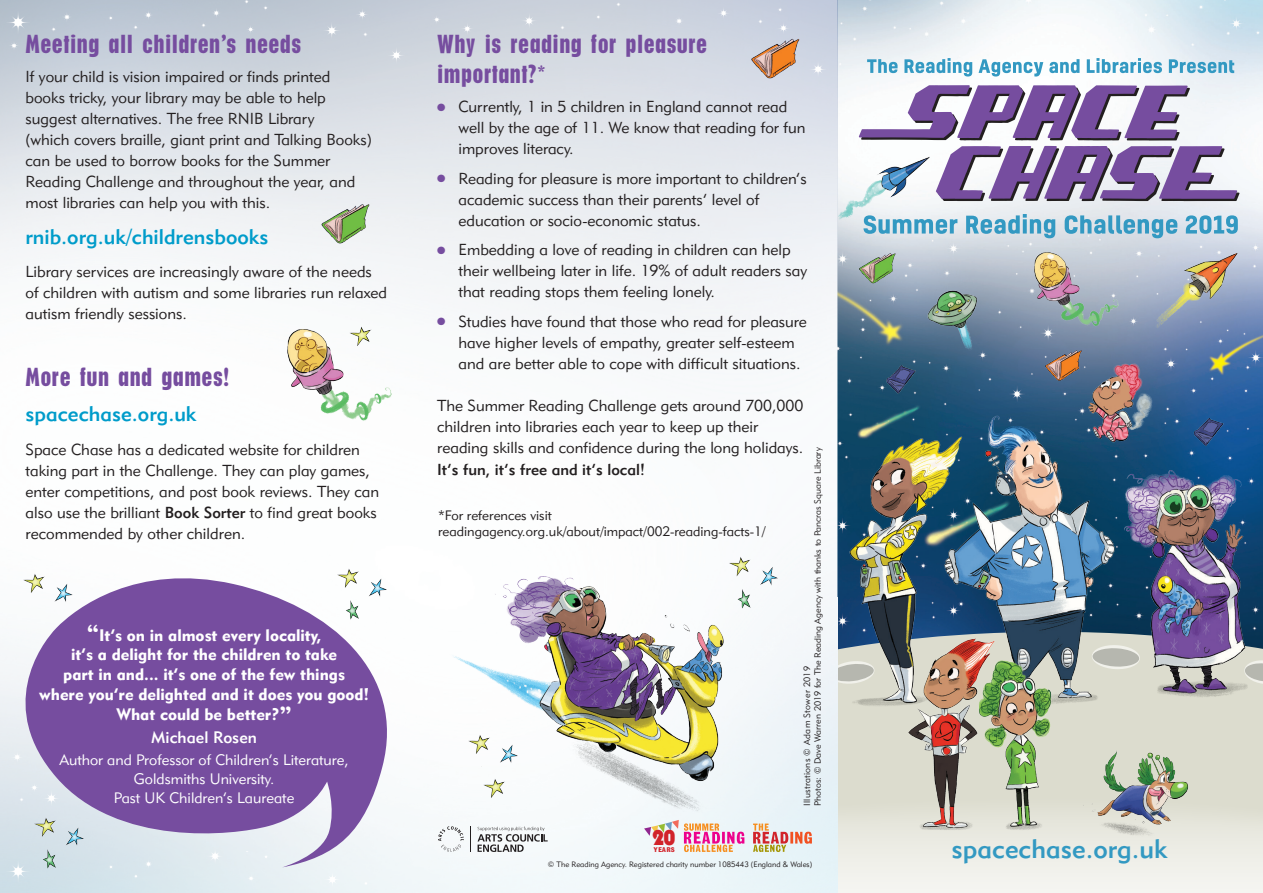
<style>
.page{position:relative;width:1263px;height:893px;background:#fff}
.page>*{position:absolute;margin:0;border:0;box-sizing:border-box;transform-origin:0 0}
.t1{font:26.55px "Geometric 415 BT Medium A";color:#3399c2}
.t2{font:700 condensed 24px/30px "Placard";letter-spacing:.03em;color:#764d9f}
.t3{font:22.35px "Bauhaus 93";color:#d1232a}
.t4{font:21px "Geometric 415 BT Medium A";color:#009cca}
.t5{font:16.5px/19.8px "Geometric 415 BT Black A";color:#fff;text-align:center}
.t6{font:16.5px "Geometric 415 BT Medium A";color:#fff}
.t7{font:15.75px/21px "Geometric 415 BT Lite A";color:#231f20}
.t8{font:15.75px "Geometric 415 BT Medium A";color:#231f20}
.t9{font:15px/18.8px "Geometric 415 BT Lite A";color:#fff;text-align:center}
.t10{font:13.5px/16.2px "Geometric 415 BT Lite A";color:#231f20}
.t11{font:9px/10.8px "Geometric 415 BT Lite A";color:#231f20}
.t12{font:7.8px "Geometric 415 BT Lite A";color:#231f20}
.t13{font:700 6.45px "Headline";color:#d1232a;scale:1.15 1}
.s1{font-family:"Geometric 415 BT Medium A"}
.s2{font-family:"A Bee Zee";font-size:30px}
.s3{color:#764d9f}
</style>
<div class="page">
<img style="left:0;top:0;width:1263px;height:893px">
<div style="left:838px;top:632px;width:425px;height:161px;background:#dcdcce"></div>
<svg style="left:838px;top:793px;width:425px;height:100px;fill:#f1f1eb"></svg>
<svg style="left:1247px;top:659px;width:16px;height:26px"></svg>
<div style="left:595px;top:598px;width:243px;height:295px;background:#edf4f8"></div>
<img style="left:1054px;top:742px;width:159px;height:125px">
<img style="left:938px;top:388px;width:181px;height:351px">
<img style="left:835px;top:407px;width:133px;height:319px">
<img style="left:1114px;top:406px;width:133px;height:319px">
<img style="left:1050px;top:341px;width:133px;height:110px">
<img style="left:899px;top:624px;width:163px;height:234px">
<svg style="left:859px;top:85px;width:380px;height:116px"></svg>
<svg style="left:863px;top:209px;width:94px;height:25px;background:#91c4d9"></svg>
<svg style="left:966px;top:214px;width:89px;height:24px;background:#97c5d9"></svg>
<svg style="left:1065px;top:215px;width:112px;height:23px;background:#94c2d7"></svg>
<svg style="left:1186px;top:215px;width:52px;height:19px"></svg>
<svg style="left:867px;top:59px;width:30px;height:14px"></svg>
<svg style="left:904px;top:58px;width:68px;height:19px"></svg>
<svg style="left:978px;top:59px;width:65px;height:18px"></svg>
<svg style="left:1049px;top:59px;width:30px;height:14px"></svg>
<svg style="left:1087px;top:58px;width:75px;height:15px"></svg>
<svg style="left:1169px;top:59px;width:65px;height:14px"></svg>
<img style="left:921px;top:284px;width:65px;height:79px">
<img style="left:1026px;top:249px;width:109px;height:88px">
<img style="left:1015px;top:335px;width:107px;height:53px">
<img style="left:838px;top:238px;width:106px;height:67px">
<img style="left:1144px;top:244px;width:102px;height:92px">
<img style="left:1144px;top:406px;width:102px;height:56px">
<img style="left:836px;top:353px;width:102px;height:57px">
<img style="left:825px;top:151px;width:107px;height:70px">
<img style="left:0;top:0;width:819px;height:40px">
<img style="left:0;top:851px;width:412px;height:38px">
<img style="left:345px;top:0;width:71px;height:78px">
<div style="left:182px;top:0;width:41px;height:37px;background:#bdc7d3"></div>
<img style="left:767px;top:12px;width:71px;height:80px">
<img style="left:45px;top:5px;width:29px;height:37px">
<img style="left:5px;top:33px;width:16px;height:37px">
<img style="left:670px;top:9px;width:16px;height:37px">
<svg style="left:0;top:562px;width:407px;height:305px;fill:#764d9f"></svg>
<svg style="left:438px;top:826px;width:26px;height:26px"></svg>
<svg style="left:471px;top:840px;width:77px;height:12px"></svg>
<svg style="left:753px;top:831px;width:59px;height:21px"></svg>
<svg style="left:683px;top:840px;width:61px;height:12px"></svg>
<img style="left:712px;top:18px;width:108px;height:74px">
<img style="left:293px;top:185px;width:98px;height:69px">
<img style="left:275px;top:321px;width:142px;height:115px">
<img style="left:14px;top:564px;width:66px;height:41px">
<img style="left:26px;top:808px;width:72px;height:63px">
<img style="left:328px;top:559px;width:64px;height:63px">
<img style="left:340px;top:317px;width:35px;height:41px">
<div style="left:164px;top:841px;width:71px;height:38px;background:#e0ebef"></div>
<img style="left:446px;top:555px;width:324px;height:285px">
<img style="left:459px;top:725px;width:62px;height:41px">
<img style="left:720px;top:547px;width:64px;height:64px">
<img style="left:474px;top:769px;width:34px;height:41px">
<h2 class="t2" style="left:26px;top:29px;width:277px">Meeting all children’s needs</h2>
<p class="t7" style="left:26px;top:66px;width:348px">If your child is vision impaired or finds printed books tricky, your library may be able to help suggest alternatives. The free RNIB Library<br>(which covers braille, giant print and Talking Books) can be used to borrow books for the Summer Reading Challenge and throughout the year, and most libraries can help you with this.</p>
<h3 class="t4" style="left:26px;top:223px;width:244px">rnib.org.uk/childrensbooks</h3>
<p class="t7" style="left:26px;top:261px;width:363px">Library services are increasingly aware of the needs of children with autism and some libraries run relaxed autism friendly sessions.</p>
<h2 class="t2" style="left:26px;top:362px;width:205px">More fun and games!</h2>
<h3 class="t4" style="left:26px;top:401px;width:172px">spacechase.org.uk</h3>
<p class="t7" style="left:26px;top:438px;width:355px">Space Chase has a dedicated website for children taking part in the Challenge. They can play games, enter competitions, and post book reviews. They can also use the brilliant <span class="s1">Book Sorter</span> to find great books recommended by other children.</p>
<p class="t5" style="left:39px;top:625px;width:331px"><span class="s2">“</span>It’s on in almost every locality,<br>it’s a delight for the children to take<br>part in and... it’s one of the few things where you’re delighted and it does you good!<br>What could be better?<span class="s2">”</span></p>
<p class="t6" style="left:151px;top:727px;width:107px">Michael Rosen</p>
<p class="t9" style="left:59px;top:750px;width:291px">Author and Professor of Children’s Literature,<br>Goldsmiths University.<br>Past UK Children’s Laureate</p>
<h2 class="t2" style="left:437px;top:29px;width:271px">Why is reading for pleasure important?<sup>*</sup></h2>
<p class="t7" style="left:458px;top:96px;width:348px;text-indent:-21px"><span class="s3">●</span> Currently, 1 in 5 children in England cannot read well by the age of 11. We know that reading for fun improves literacy.</p>
<p class="t7" style="left:458px;top:168px;width:350px;text-indent:-21px"><span class="s3">●</span> Reading for pleasure is more important to children’s academic success than their parents’ level of education or socio-economic status.</p>
<p class="t7" style="left:458px;top:239px;width:350px;text-indent:-21px"><span class="s3">●</span> Embedding a love of reading in children can help their wellbeing later in life. 19% of adult readers say that reading stops them feeling lonely.</p>
<p class="t7" style="left:458px;top:311px;width:350px;text-indent:-21px"><span class="s3">●</span> Studies have found that those who read for pleasure have higher levels of empathy, greater self-esteem and are better able to cope with difficult situations.</p>
<p class="t7" style="left:437px;top:395px;width:368px">The Summer Reading Challenge gets around 700,000 children into libraries each year to keep up their reading skills and confidence during the long holidays.</p>
<p class="t8" style="left:437px;top:460px;width:209px">It’s fun, it’s free and it’s local!</p>
<p class="t11" style="left:801px;top:806px;width:360px;rotate:-90deg">Illustrations © Adam Stower 2019<br>Photos: © Dave Warren 2019 for The Reading Agency with thanks to Pancras Square Library</p>
<p class="t10" style="left:438px;top:506px;width:329px">*For references visit readingagency.org.uk/about/impact/002-reading-facts-1/</p>
<h3 class="t3" style="left:652px;top:825px;width:25px">20</h3>
<p class="t13" style="left:654px;top:846px;width:20px">YEARS</p>
<p class="t12" style="left:548px;top:859px;width:266px">© The Reading Agency. Registered charity number 1085443 (England &amp; Wales)</p>
<h1 class="t1" style="left:951px;top:832px;width:217px">spacechase.org.uk</h1>
</div>
